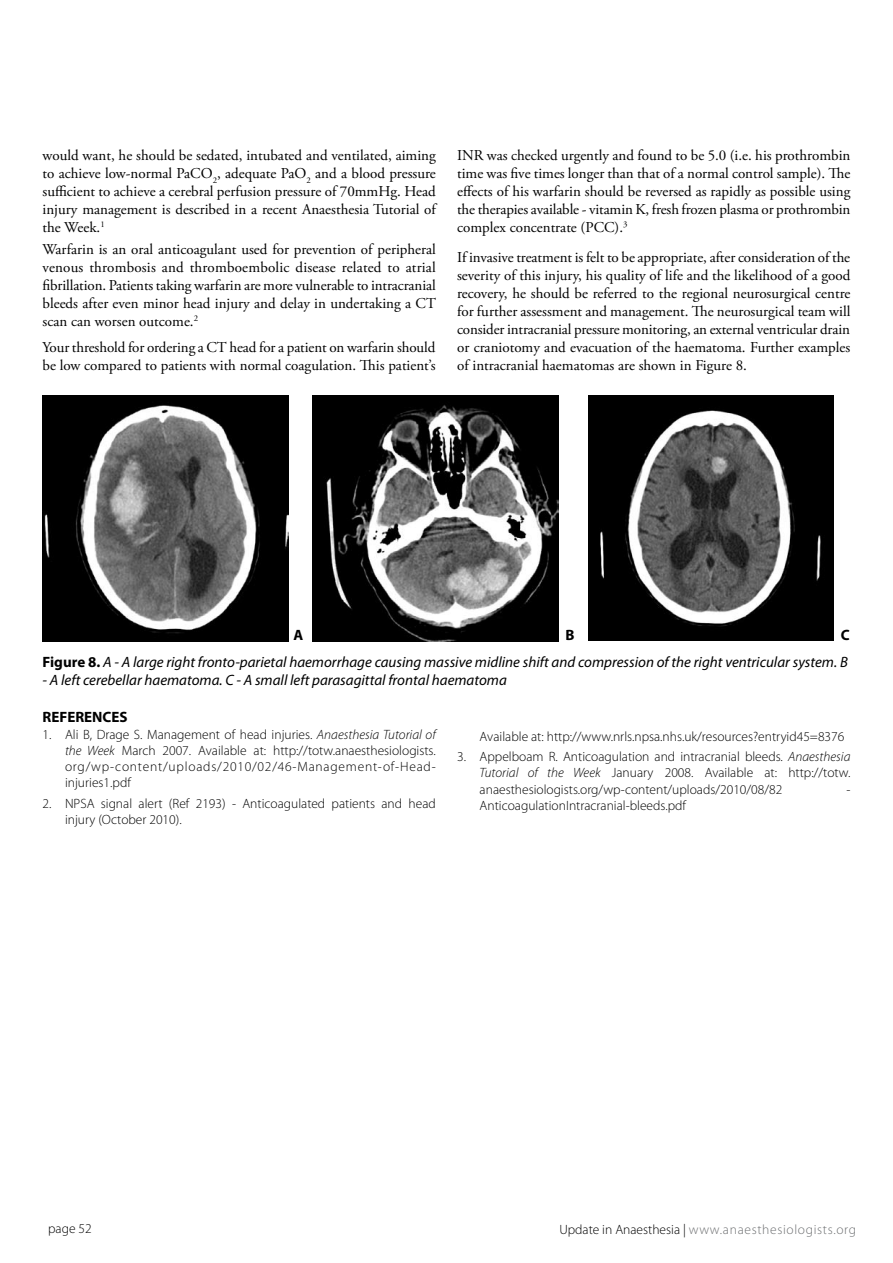
<style>
.page{position:relative;width:893px;height:1263px;background:#fff}
.page>*{position:absolute;margin:0;border:0;box-sizing:border-box;transform-origin:0 0}
.t1{font:15px/18px "Adobe Garamond Pro";color:#000;text-align:justify}
.t2{font:italic 15px "Myriad Pro";color:#000}
.t3{font:700 15px "Myriad Pro";color:#000}
.t4{font:300 13.5px/16.2px "Myriad Pro";color:#000;text-align:justify}
.t5{font:300 13.5px "Myriad Pro";letter-spacing:.05em;color:#6d6f71}
.s1{font-weight:700;font-style:normal}
.s2{font-style:italic}
.s3{color:#000}
</style>
<div class="page">
<img style="left:313px;top:395px;width:246px;height:246px">
<img style="left:588px;top:395px;width:245px;height:246px">
<img style="left:43px;top:395px;width:245px;height:246px">
<p class="t1" style="left:43px;top:146px;width:395px">would want, he should be sedated, intubated and ventilated, aiming to achieve low-normal PaCO<sub>2</sub>, adequate PaO<sub>2</sub> and a blood pressure sufficient to achieve a cerebral perfusion pressure of 70mmHg. Head injury management is described in a recent Anaesthesia Tutorial of the Week.<sup>1</sup></p>
<p class="t1" style="left:43px;top:241px;width:395px">Warfarin is an oral anticoagulant used for prevention of peripheral venous thrombosis and thromboembolic disease related to atrial fibrillation. Patients taking warfarin are more vulnerable to intracranial bleeds after even minor head injury and delay in undertaking a CT scan can worsen outcome.<sup>2</sup></p>
<p class="t1" style="left:43px;top:339px;width:395px">Your threshold for ordering a CT head for a patient on warfarin should be low compared to patients with normal coagulation. This patient’s</p>
<p class="t1" style="left:457px;top:146px;width:395px">INR was checked urgently and found to be 5.0 (i.e. his prothrombin time was five times longer than that of a normal control sample). The effects of his warfarin should be reversed as rapidly as possible using the therapies available - vitamin K, fresh frozen plasma or prothrombin complex concentrate (PCC).<sup>3</sup></p>
<p class="t1" style="left:457px;top:249px;width:395px">If invasive treatment is felt to be appropriate, after consideration of the severity of this injury, his quality of life and the likelihood of a good recovery, he should be referred to the regional neurosurgical centre for further assessment and management. The neurosurgical team will consider intracranial pressure monitoring, an external ventricular drain or craniotomy and evacuation of the haematoma. Further examples of intracranial haematomas are shown in Figure 8.</p>
<p class="t3" style="left:293px;top:625px;width:11px">A</p>
<p class="t3" style="left:566px;top:625px;width:11px">B</p>
<p class="t3" style="left:841px;top:625px;width:10px">C</p>
<p class="t2" style="left:43px;top:653px;width:807px"><span class="s1">Figure 8.</span> A - A large right fronto-parietal haemorrhage causing massive midline shift and compression of the right ventricular system. B</p>
<p class="t2" style="left:43px;top:671px;width:466px">- A left cerebellar haematoma. C - A small left parasagittal frontal haematoma</p>
<p class="t3" style="left:43px;top:708px;width:87px">REFERENCES</p>
<p class="t4" style="left:65px;top:726px;width:372px;text-indent:-23px">1. Ali B, Drage S. Management of head injuries. <span class="s2">Anaesthesia Tutorial of the Week</span> March 2007. Available at: http://totw.anaesthesiologists. org/wp-content/uploads/2010/02/46-Management-of-Head&shy;injuries1.pdf</p>
<p class="t4" style="left:65px;top:795px;width:372px;text-indent:-23px">2. NPSA signal alert (Ref 2193) - Anticoagulated patients and head injury (October 2010).</p>
<p class="t4" style="left:480px;top:728px;width:366px">Available at: http://www.nrls.npsa.nhs.uk/resources?entryid45=8376</p>
<p class="t4" style="left:480px;top:748px;width:372px;text-indent:-22px">3. Appelboam R. Anticoagulation and intracranial bleeds. <span class="s2">Anaesthesia Tutorial of the Week</span> January 2008. Available at: http://totw. anaesthesiologists.org/wp-content/uploads/2010/08/82</p>
<p class="t4" style="left:846px;top:781px;width:6px">-</p>
<p class="t4" style="left:480px;top:797px;width:208px">AnticoagulationIntracranial-bleeds.pdf</p>
<p class="t4" style="left:48px;top:1221px;width:45px">page 52</p>
<p class="t5" style="left:559px;top:1221px;width:298px"><span class="s3">Update in Anaesthesia |</span> www.anaesthesiologists.org</p>
</div>
